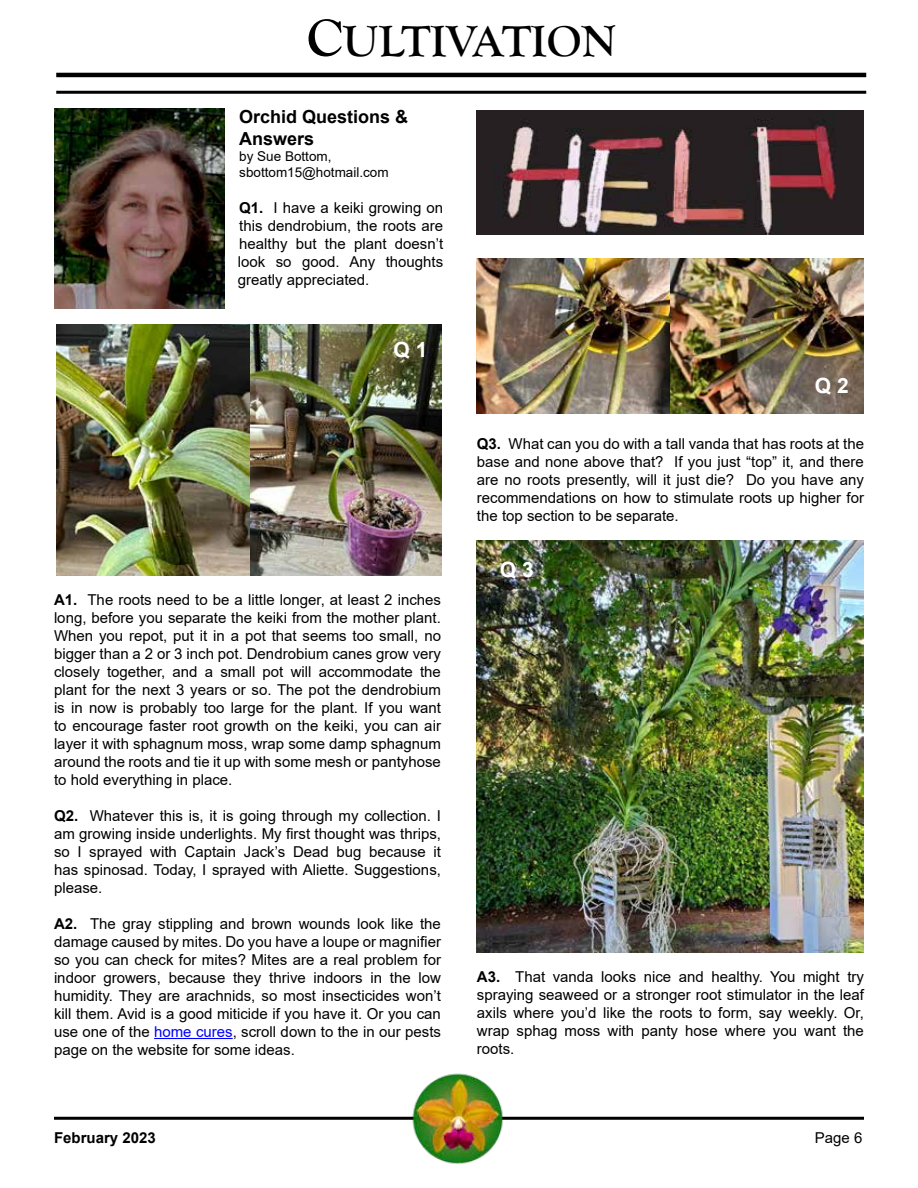
<style>
.page{position:relative;width:918px;height:1188px;background:#fff}
.page>*{position:absolute;margin:0;border:0;box-sizing:border-box;transform-origin:0 0}
.t1{font:700 45px "Goudy Old Style T";color:#000}
.t2{font:700 21px "Arial";color:#fff}
.t3{font:700 18px/21.6px "Arial";color:#000}
.t4{font:15px/18px "Arial";color:#000;text-align:justify}
.t5{font:700 15px "Arial";color:#000}
.t6{font:13.5px/16.2px "Arial";color:#000}
.s1{font-size:54px}
.s2{font-weight:700}
.s3{color:#00f}
</style>
<div class="page">
<hr style="left:56px;top:73px;width:810px;height:4px;background:#000">
<hr style="left:56px;top:91px;width:810px;height:3px;background:#000">
<hr style="left:54px;top:1117px;width:810px;height:3px;background:#000">
<img style="left:54px;top:108px;width:171px;height:201px">
<img style="left:477px;top:110px;width:387px;height:125px">
<img style="left:394px;top:1073px;width:130px;height:91px">
<img style="left:250px;top:324px;width:191px;height:252px">
<img style="left:56px;top:324px;width:194px;height:252px">
<hr style="left:154px;top:1038px;width:79px;height:1px;background:#00f">
<img style="left:477px;top:258px;width:387px;height:156px">
<img style="left:477px;top:540px;width:387px;height:413px">
<h1 class="t1" style="left:307px;top:16px;width:311px"><span class="s1">C</span>ULTIVATION</h1>
<p class="t3" style="left:239px;top:106px;width:171px">Orchid Questions &amp;<br>Answers</p>
<p class="t6" style="left:239px;top:148px;width:151px">by Sue Bottom, sbottom15@hotmail.com</p>
<p class="t4" style="left:238px;top:199px;width:207px"><span class="s2">Q1.</span> I have a keiki growing on this dendrobium, the roots are healthy but the plant doesn’t look so good. Any thoughts greatly appreciated.</p>
<h2 class="t2" style="left:394px;top:335px;width:35px">Q 1</h2>
<p class="t4" style="left:54px;top:591px;width:389px"><span class="s2">A1.</span> The roots need to be a little longer, at least 2 inches long, before you separate the keiki from the mother plant.<br>When you repot, put it in a pot that seems too small, no bigger than a 2 or 3 inch pot. Dendrobium canes grow very closely together, and a small pot will accommodate the plant for the next 3 years or so. The pot the dendrobium is in now is probably too large for the plant. If you want to encourage faster root growth on the keiki, you can air layer it with sphagnum moss, wrap some damp sphagnum around the roots and tie it up with some mesh or pantyhose to hold everything in place.</p>
<p class="t4" style="left:54px;top:807px;width:389px"><span class="s2">Q2.</span> Whatever this is, it is going through my collection. I am growing inside underlights. My first thought was thrips, so I sprayed with Captain Jack’s Dead bug because it has spinosad. Today, I sprayed with Aliette. Suggestions, please.</p>
<p class="t4" style="left:54px;top:915px;width:389px"><span class="s2">A2.</span> The gray stippling and brown wounds look like the damage caused by mites. Do you have a loupe or magnifier so you can check for mites? Mites are a real problem for indoor growers, because they thrive indoors in the low humidity. They are arachnids, so most insecticides won’t kill them. Avid is a good miticide if you have it. Or you can use one of the <span class="s3">home cures</span>, scroll down to the in our pests page on the website for some ideas.</p>
<h2 class="t2" style="left:815px;top:371px;width:35px">Q 2</h2>
<p class="t4" style="left:477px;top:435px;width:389px"><span class="s2">Q3.</span> What can you do with a tall vanda that has roots at the base and none above that? If you just “top” it, and there are no roots presently, will it just die? Do you have any recommendations on how to stimulate roots up higher for the top section to be separate.</p>
<h2 class="t2" style="left:500px;top:555px;width:35px">Q 3</h2>
<p class="t4" style="left:477px;top:967px;width:389px"><span class="s2">A3.</span> That vanda looks nice and healthy. You might try spraying seaweed or a stronger root stimulator in the leaf axils where you’d like the roots to form, say weekly. Or, wrap sphag moss with panty hose where you want the roots.</p>
<p class="t5" style="left:54px;top:1127px;width:103px">February 2023</p>
<p class="t4" style="left:815px;top:1129px;width:49px">Page 6</p>
</div>
